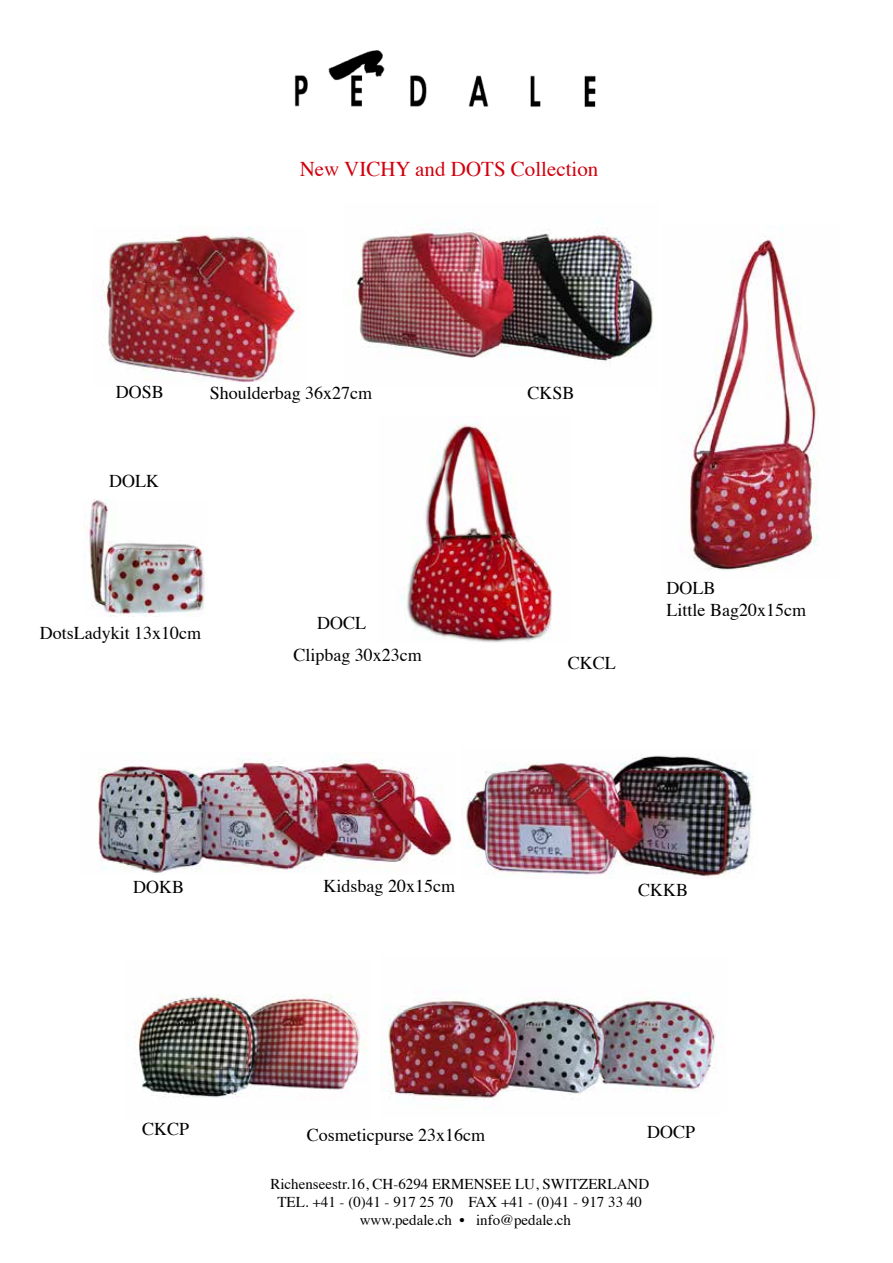
<style>
.page{position:relative;width:893px;height:1263px;background:#fff}
.page>*{position:absolute;margin:0;border:0;box-sizing:border-box;transform-origin:0 0}
.t1{font:21px "Times";color:#d1010e}
.t2{font:18px/21.6px "Times";color:#000}
.t3{font:15px "Times";color:#000}
</style>
<div class="page">
<img style="left:294px;top:50px;width:302px;height:57px">
<img style="left:101px;top:226px;width:198px;height:156px">
<img style="left:353px;top:228px;width:301px;height:133px">
<img style="left:684px;top:227px;width:135px;height:344px">
<img style="left:466px;top:755px;width:288px;height:123px">
<img style="left:380px;top:997px;width:337px;height:112px">
<img style="left:135px;top:994px;width:231px;height:104px">
<img style="left:98px;top:759px;width:357px;height:114px">
<img style="left:84px;top:499px;width:121px;height:118px">
<img style="left:400px;top:422px;width:152px;height:221px">
<p class="t1" style="left:300px;top:149px;width:300px">New VICHY and DOTS Collection</p>
<p class="t2" style="left:116px;top:380px;width:50px">DOSB</p>
<p class="t2" style="left:528px;top:381px;width:49px">CKSB</p>
<p class="t2" style="left:210px;top:381px;width:164px">Shoulderbag 36x27cm</p>
<p class="t2" style="left:109px;top:468px;width:51px">DOLK</p>
<p class="t2" style="left:40px;top:620px;width:163px">DotsLadykit 13x10cm</p>
<p class="t2" style="left:317px;top:611px;width:50px">DOCL</p>
<p class="t2" style="left:293px;top:643px;width:130px">Clipbag 30x23cm</p>
<p class="t2" style="left:568px;top:651px;width:50px">CKCL</p>
<p class="t2" style="left:666px;top:576px;width:141px">DOLB<br>Little Bag20x15cm</p>
<p class="t2" style="left:323px;top:873px;width:133px">Kidsbag 20x15cm</p>
<p class="t2" style="left:133px;top:874px;width:52px">DOKB</p>
<p class="t2" style="left:638px;top:877px;width:52px">CKKB</p>
<p class="t2" style="left:142px;top:1117px;width:49px">CKCP</p>
<p class="t2" style="left:647px;top:1120px;width:50px">DOCP</p>
<p class="t2" style="left:307px;top:1122px;width:180px">Cosmeticpurse 23x16cm</p>
<p class="t3" style="left:270px;top:1170px;width:380px">Richenseestr.16, CH-6294 ERMENSEE LU, SWITZERLAND</p>
<p class="t3" style="left:277px;top:1188px;width:366px">TEL. +41 - (0)41 - 917 25 70 FAX +41 - (0)41 - 917 33 40</p>
<p class="t3" style="left:360px;top:1206px;width:213px">www.pedale.ch • info@pedale.ch</p>
</div>
